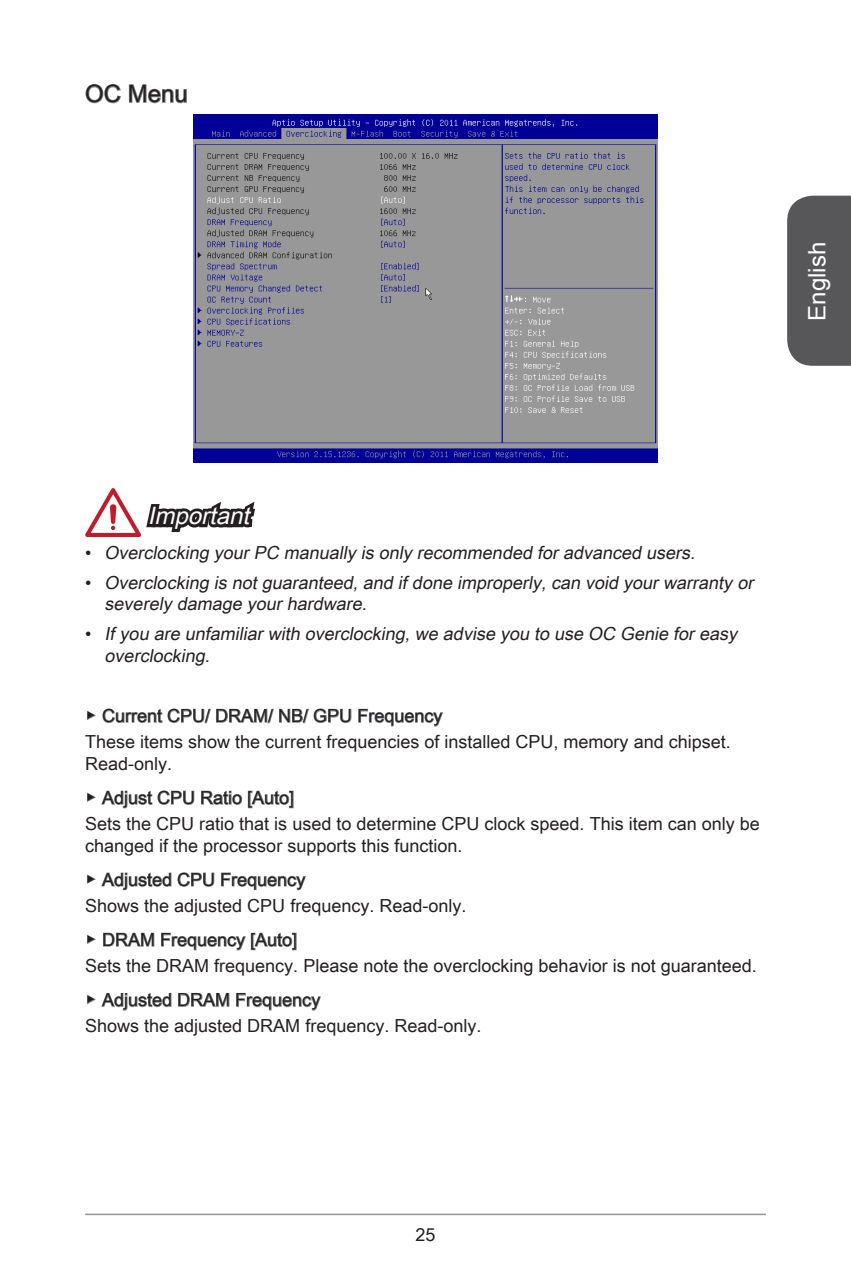
<style>
.page{position:relative;width:851px;height:1276px;background:#fff}
.page>*{position:absolute;margin:0;border:0;box-sizing:border-box;transform-origin:0 0}
.t1{font:italic 24px "Arial Unicode MS";color:#fff}
.t2{font:24px "Arial Unicode MS";color:#fff}
.t3{font:24px "Arial Unicode MS";color:#231f20}
.t4{font:18px/25.8px "Arial Unicode MS";color:#231f20}
.t5{font:italic 18px/21.6px "Arial Unicode MS";color:#231f20}
.s1{font-style:normal}
</style>
<div class="page">
<div style="left:787px;top:196px;width:63px;height:170px;background:#57575a"></div>
<hr style="left:85px;top:1213px;width:680px;height:2px;background:#939598">
<svg style="left:85px;top:84px;width:36px;height:20px"></svg>
<svg style="left:128px;top:84px;width:59px;height:20px"></svg>
<img style="left:193px;top:114px;width:464px;height:349px">
<svg style="left:85px;top:459px;width:174px;height:78px"></svg>
<svg style="left:87px;top:708px;width:356px;height:19px"></svg>
<svg style="left:87px;top:790px;width:207px;height:19px"></svg>
<svg style="left:87px;top:872px;width:219px;height:19px"></svg>
<svg style="left:87px;top:932px;width:210px;height:19px"></svg>
<svg style="left:87px;top:992px;width:234px;height:19px"></svg>
<h1 class="t3" style="left:85px;top:76px;width:104px">OC Menu</h1>
<h1 class="t2" style="left:799px;top:321px;width:80px;rotate:-90deg">English</h1>
<h1 class="t1" style="left:148px;top:498px;width:110px">Important</h1>
<p class="t5" style="left:85px;top:541px;width:616px"><span class="s1">•</span> Overclocking yourPC manually is only recommended foradvanced users.</p>
<p class="t5" style="left:105px;top:571px;width:654px;text-indent:-20px"><span class="s1">•</span> Overclocking is notguaranteed,and ifdone improperly,can void yourwarranty or severely damage yourhardware.</p>
<p class="t5" style="left:105px;top:623px;width:638px;text-indent:-20px"><span class="s1">•</span> Ifyou are unfamiliarwith overclocking,we advise you to use OC Genie foreasy overclocking.</p>
<p class="t4" style="left:85px;top:702px;width:647px">▶ Current CPU/ DRAM/ NB/ GPU Frequency<br>These items show the current frequencies of installed CPU, memory and chipset.</p>
<p class="t4" style="left:85px;top:746px;width:211px;line-height:34.5px">Read-only.<br>▶ Adjust CPU Ratio [Auto]</p>
<p class="t4" style="left:85px;top:812px;width:676px;line-height:21.6px">Sets the CPU ratio that is used to determine CPU clock speed. This item can only be changed if the processor supports this function.</p>
<p class="t4" style="left:85px;top:866px;width:383px">▶ Adjusted CPU Frequency<br>Shows the adjusted CPU frequency. Read-only.</p>
<p class="t4" style="left:85px;top:926px;width:673px">▶ DRAM Frequency [Auto]<br>Sets the DRAM frequency. Please note the overclocking behavior is not guaranteed.</p>
<p class="t4" style="left:85px;top:986px;width:398px">▶ Adjusted DRAM Frequency<br>Shows the adjusted DRAM frequency. Read-only.</p>
<p class="t4" style="left:415px;top:1221px;width:22px">25</p>
</div>
